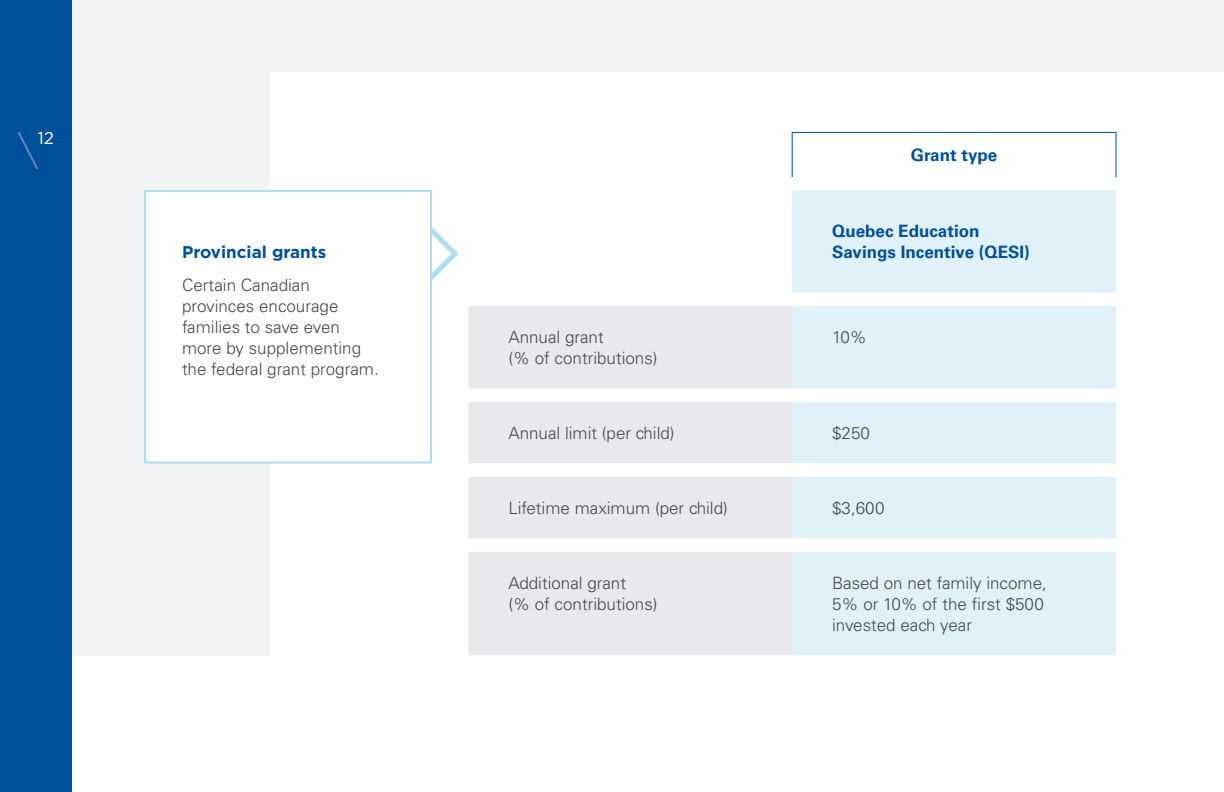
<style>
.page{position:relative;width:1224px;height:792px;background:#fff}
.page>*{position:absolute;margin:0;border:0;box-sizing:border-box;transform-origin:0 0}
.t1{font:300 40px "Gotham";color:#7287c0}
.t2{font:300 17px/21px "Univers";color:#474847}
.t3{font:700 17px/21px "Univers";color:#004f9a}
.t4{font:700 17px "Gotham";color:#004f9a}
.t5{font:17px "Gotham";color:#fff}
</style>
<div class="page">
<div style="left:0;top:0;width:72px;height:792px;background:#004f9a"></div>
<div style="left:72px;top:0;width:1152px;height:655px;background:#f3f4f5"></div>
<div style="left:271px;top:72px;width:953px;height:720px;background:#fff"></div>
<svg style="left:432px;top:227px;width:27px;height:53px"></svg>
<div style="left:145px;top:191px;width:286px;height:272px;background:#fff"></div>
<div style="left:144px;top:190px;width:288px;height:274px;border:2px solid #adddef"></div>
<svg style="left:792px;top:190px;width:324px;height:465px;background:#e3f2fa"></svg>
<svg style="left:468px;top:306px;width:324px;height:349px;background:#e9ebee"></svg>
<hr style="left:792px;top:132px;width:325px;height:1px;background:#004f9a">
<hr style="left:792px;top:133px;width:1px;height:44px;background:#004f9a">
<svg style="left:468px;top:388px;width:1px;height:14px"></svg>
<hr style="left:1116px;top:133px;width:1px;height:44px;background:#004f9a">
<h1 class="t1" style="left:18px;top:125px;width:21px">\</h1>
<p class="t5" style="left:38px;top:127px;width:18px">12</p>
<p class="t4" style="left:182px;top:241px;width:146px">Provincial grants</p>
<p class="t2" style="left:182px;top:274px;width:198px">Certain Canadian provinces encourage families to save even more by supplementing the federal grant program.</p>
<p class="t3" style="left:911px;top:145px;width:88px">Grant type</p>
<p class="t3" style="left:832px;top:221px;width:199px">Quebec Education<br>Savings Incentive (QESI)</p>
<p class="t2" style="left:508px;top:327px;width:151px">Annual grant<br>(% of contributions)</p>
<p class="t2" style="left:832px;top:327px;width:36px">10%</p>
<p class="t2" style="left:508px;top:423px;width:168px">Annual limit (per child)</p>
<p class="t2" style="left:832px;top:423px;width:39px">$250</p>
<p class="t2" style="left:508px;top:498px;width:221px">Lifetime maximum (per child)</p>
<p class="t2" style="left:832px;top:498px;width:54px">$3,600</p>
<p class="t2" style="left:508px;top:573px;width:151px">Additional grant<br>(% of contributions)</p>
<p class="t2" style="left:832px;top:573px;width:216px">Based on net family income,<br>5% or 10% of the first $500 invested each year</p>
</div>
